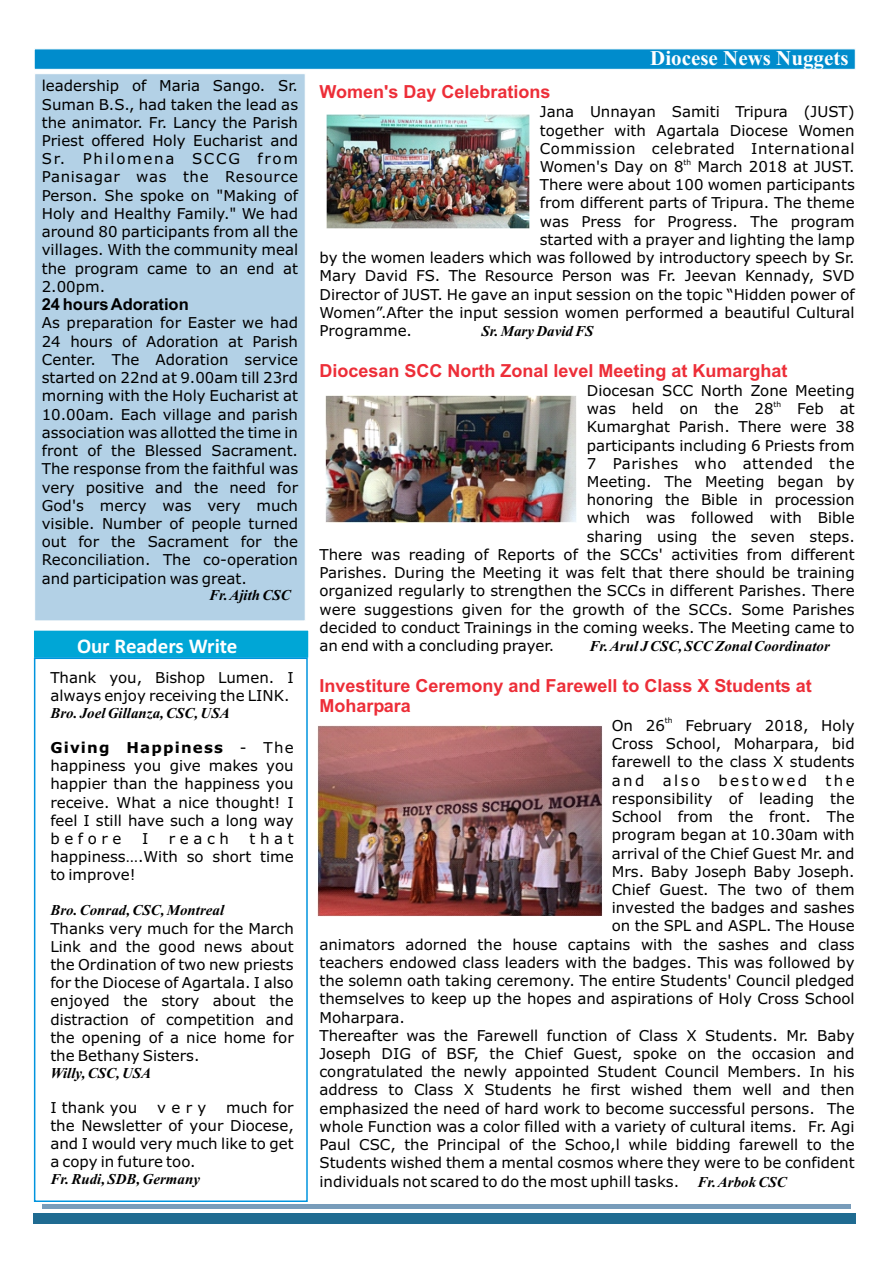
<style>
.page{position:relative;width:894px;height:1263px;background:#fff}
.page>*{position:absolute;margin:0;border:0;box-sizing:border-box;transform-origin:0 0}
.t1{font:700 21px "Times New Roman";color:#fff}
.t2{font:700 21px "Calibri";letter-spacing:-.01em;color:#fff}
.t3{font:700 18px/20.1px "Arial";color:#ed2e38}
.t4{font:700 16.5px "Arial";color:#000}
.t5{font:15px/18.3px "Verdana";color:#000;text-align:justify}
.t6{font:italic 700 15px "Times New Roman";color:#000}
.t7{font:15px "Verdana";letter-spacing:.03em;color:#000}
.t8{font:15px "Verdana";letter-spacing:.16em;color:#000}
.t9{font:7.5px "Verdana";color:#000}
.s1{font-weight:700}
.s2{font-family:"Times New Roman";font-weight:700;font-style:italic}
</style>
<div class="page">
<div style="left:34px;top:49px;width:822px;height:21px;background:#008ccc;border:1px solid #fff"></div>
<div style="left:33px;top:1213px;width:823px;height:10px;background:#1f6b91"></div>
<hr style="left:42px;top:1204px;width:809px;height:4px;background:#789cba">
<div style="left:34px;top:73px;width:272px;height:548px;background:#b3d1e6;border:1px solid #fff"></div>
<img style="left:327px;top:114px;width:203px;height:115px">
<img style="left:326px;top:396px;width:251px;height:126px">
<img style="left:317px;top:726px;width:285px;height:191px">
<div style="left:33px;top:630px;width:276px;height:29px;background:#00a6d6"></div>
<div style="left:34px;top:658px;width:274px;height:544px;border:2px solid #0094de"></div>
<p class="t5" style="left:42px;top:78px;width:258px">leadership of Maria Sango. Sr.<br>Suman B.S., had taken the lead as the animator. Fr. Lancy the Parish Priest offered Holy Eucharist and Sr. Philomena SCCG from Panisagar was the Resource Person. She spoke on "Making of Holy and Healthy Family." We had around 80 participants from all the villages. With the community meal the program came to an end at 2.00pm.</p>
<p class="t4" style="left:42px;top:298px;width:148px">24 hours Adoration</p>
<p class="t5" style="left:42px;top:315px;width:258px">As preparation for Easter we had 24 hours of Adoration at Parish Center. The Adoration service started on 22nd at 9.00am till 23rd morning with the Holy Eucharist at 10.00am. Each village and parish association was allotted the time in front of the Blessed Sacrament.<br>The response from the faithful was very positive and the need for God's mercy was very much visible. Number of people turned out for the Sacrament for the Reconciliation. The co-operation and participation was great.</p>
<p class="t6" style="left:209px;top:590px;width:83px">Fr. Ajith CSC</p>
<h1 class="t2" style="left:77px;top:637px;width:162px">Our Readers Write</h1>
<p class="t5" style="left:50px;top:670px;width:245px">Thank you, Bishop Lumen. I always enjoy receiving the LINK.</p>
<p class="t6" style="left:50px;top:708px;width:181px">Bro. Joel Gillanza, CSC, USA</p>
<p class="t5" style="left:50px;top:739px;width:245px"><span class="s1">Giving Happiness</span> - The happiness you give makes you happier than the happiness you receive. What a nice thought! I feel I still have such a long way before</p>
<p class="t5" style="left:50px;top:831px;width:245px;text-indent:199px">that happiness….With so short time to improve!</p>
<p class="t6" style="left:50px;top:905px;width:175px">Bro. Conrad, CSC, Montreal</p>
<p class="t5" style="left:50px;top:920px;width:245px">Thanks very much for the March Link and the good news about the Ordination of two new priests for the Diocese of Agartala. I also enjoyed the story about the distraction of competition and the opening of a nice home for the Bethany Sisters.</p>
<p class="t6" style="left:50px;top:1067px;width:102px">Willy, CSC, USA</p>
<p class="t5" style="left:50px;top:1099px;width:89px">I thank you</p>
<p class="t5" style="left:157px;top:1099px;width:50px">v e r y</p>
<p class="t5" style="left:142px;top:831px;width:8px">I</p>
<p class="t5" style="left:169px;top:831px;width:62px">reach</p>
<p class="t5" style="left:50px;top:1099px;width:245px;text-indent:176px">much for the Newsletter of your Diocese, and I would very much like to get a copy in future too.</p>
<p class="t6" style="left:50px;top:1174px;width:151px">Fr. Rudi, SDB, Germany</p>
<p class="t3" style="left:319px;top:84px;width:233px">Women's Day Celebrations</p>
<h1 class="t1" style="left:650px;top:51px;width:200px">Diocese News Nuggets</h1>
<p class="t5" style="left:540px;top:104px;width:316px">Jana Unnayan Samiti Tripura (JUST) together with Agartala Diocese Women Commission celebrated International</p>
<p class="t9" style="left:684px;top:159px;width:9px">th</p>
<p class="t5" style="left:540px;top:159px;width:316px">Women's Day on 8 March 2018 at JUST.</p>
<p class="t5" style="left:540px;top:177px;width:316px">There were about 100 women participants</p>
<p class="t5" style="left:540px;top:195px;width:316px">from different parts of Tripura. The theme</p>
<p class="t5" style="left:540px;top:213px;width:316px">was Press for Progress. The program</p>
<p class="t5" style="left:540px;top:232px;width:316px">started with a prayer and lighting the lamp</p>
<p class="t5" style="left:319px;top:250px;width:537px">by the women leaders which was followed by introductory speech by Sr.</p>
<p class="t5" style="left:319px;top:268px;width:537px">Mary David FS. The Resource Person was Fr. Jeevan Kennady, SVD</p>
<p class="t5" style="left:319px;top:286px;width:537px">Director of JUST. He gave an input session on the topic “Hidden power of</p>
<p class="t5" style="left:319px;top:305px;width:537px">Women”.After the input session women performed a beautiful Cultural</p>
<p class="t5" style="left:319px;top:323px;width:94px">Programme.</p>
<p class="t6" style="left:481px;top:326px;width:114px">Sr. Mary David FS</p>
<p class="t3" style="left:319px;top:362px;width:470px">Diocesan SCC North Zonal level Meeting at Kumarghat</p>
<p class="t5" style="left:587px;top:382px;width:269px">Diocesan SCC North Zone Meeting</p>
<p class="t9" style="left:774px;top:401px;width:9px">th</p>
<p class="t5" style="left:587px;top:401px;width:188px">was held on the 28</p>
<p class="t5" style="left:797px;top:401px;width:59px">Feb at</p>
<p class="t5" style="left:587px;top:419px;width:269px">Kumarghat Parish. There were 38</p>
<p class="t5" style="left:587px;top:437px;width:269px">participants including 6 Priests from</p>
<p class="t7" style="left:587px;top:457px;width:269px">7 Parishes who attended the</p>
<p class="t5" style="left:587px;top:474px;width:269px">Meeting. The Meeting began by</p>
<p class="t5" style="left:587px;top:492px;width:269px">honoring the Bible in procession</p>
<p class="t5" style="left:587px;top:510px;width:269px">which was followed with Bible</p>
<p class="t5" style="left:587px;top:528px;width:269px">sharing using the seven steps.</p>
<p class="t5" style="left:319px;top:547px;width:537px">There was reading of Reports of the SCCs' activities from different</p>
<p class="t5" style="left:319px;top:565px;width:537px">Parishes. During the Meeting it was felt that there should be training</p>
<p class="t5" style="left:319px;top:583px;width:537px">organized regularly to strengthen the SCCs in different Parishes. There</p>
<p class="t5" style="left:319px;top:601px;width:537px">were suggestions given for the growth of the SCCs. Some Parishes</p>
<p class="t5" style="left:319px;top:619px;width:537px">decided to conduct Trainings in the coming weeks. The Meeting came to</p>
<p class="t5" style="left:319px;top:638px;width:236px">an end with a concluding prayer.</p>
<p class="t6" style="left:589px;top:641px;width:242px">Fr. Arul J CSC, SCC Zonal Coordinator</p>
<p class="t3" style="left:319px;top:677px;width:494px">Investiture Ceremony and Farewell to Class X Students at<br>Moharpara</p>
<p class="t9" style="left:665px;top:718px;width:9px">th</p>
<p class="t5" style="left:612px;top:718px;width:55px">On 26</p>
<p class="t5" style="left:685px;top:718px;width:171px">February 2018, Holy</p>
<p class="t5" style="left:612px;top:736px;width:244px">Cross School, Moharpara, bid</p>
<p class="t5" style="left:612px;top:754px;width:244px">farewell to the class X students</p>
<p class="t8" style="left:612px;top:774px;width:244px">and also bestowed the</p>
<p class="t5" style="left:612px;top:790px;width:244px">responsibility of leading the</p>
<p class="t5" style="left:612px;top:809px;width:244px">School from the front. The</p>
<p class="t5" style="left:612px;top:827px;width:244px">program began at 10.30am with</p>
<p class="t5" style="left:612px;top:845px;width:244px">arrival of the Chief Guest Mr. and</p>
<p class="t5" style="left:612px;top:863px;width:244px">Mrs. Baby Joseph Baby Joseph.</p>
<p class="t5" style="left:612px;top:882px;width:244px">Chief Guest. The two of them</p>
<p class="t5" style="left:612px;top:900px;width:244px">invested the badges and sashes</p>
<p class="t5" style="left:612px;top:918px;width:244px">on the SPL and ASPL. The House</p>
<p class="t5" style="left:319px;top:936px;width:537px">animators adorned the house captains with the sashes and class</p>
<p class="t5" style="left:319px;top:955px;width:537px">teachers endowed class leaders with the badges. This was followed by</p>
<p class="t5" style="left:319px;top:973px;width:537px">the solemn oath taking ceremony. The entire Students' Council pledged</p>
<p class="t5" style="left:319px;top:991px;width:537px">themselves to keep up the hopes and aspirations of Holy Cross School</p>
<p class="t5" style="left:319px;top:1009px;width:87px">Moharpara.</p>
<p class="t5" style="left:319px;top:1027px;width:537px">Thereafter was the Farewell function of Class X Students. Mr. Baby</p>
<p class="t5" style="left:319px;top:1046px;width:537px">Joseph DIG of BSF, the Chief Guest, spoke on the occasion and</p>
<p class="t5" style="left:319px;top:1064px;width:537px">congratulated the newly appointed Student Council Members. In his</p>
<p class="t5" style="left:319px;top:1082px;width:537px">address to Class X Students he first wished them well and then</p>
<p class="t5" style="left:319px;top:1100px;width:537px">emphasized the need of hard work to become successful persons. The</p>
<p class="t5" style="left:319px;top:1119px;width:537px">whole Function was a color filled with a variety of cultural items. Fr. Agi</p>
<p class="t5" style="left:319px;top:1137px;width:537px">Paul CSC, the Principal of the Schoo,l while bidding farewell to the</p>
<p class="t5" style="left:319px;top:1155px;width:537px">Students wished them a mental cosmos where they were to be confident</p>
<p class="t5" style="left:319px;top:1173px;width:469px">individuals not scared to do the most uphill tasks. <span class="s2">Fr. Arbok CSC</span></p>
</div>
